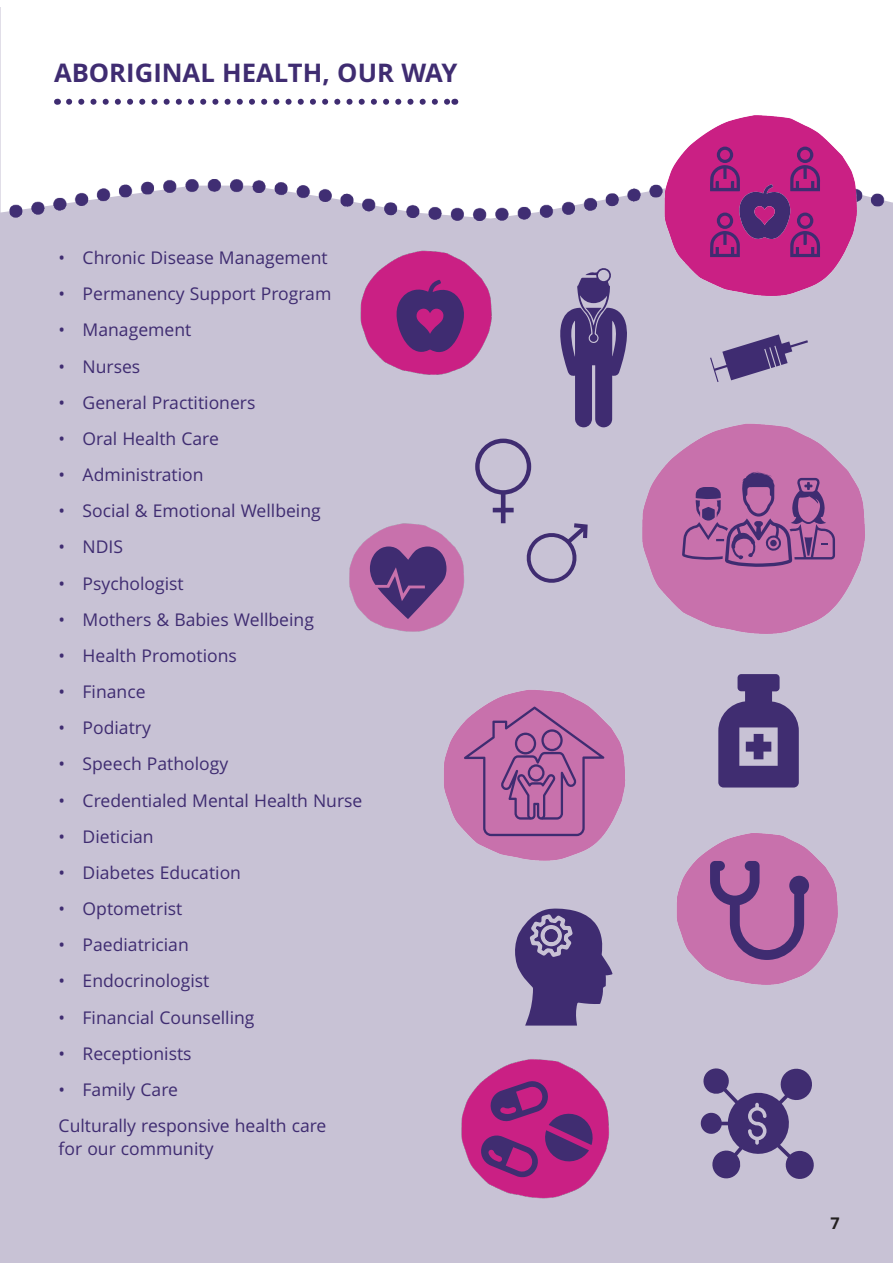
<style>
.page{position:relative;width:893px;height:1263px;background:#fff}
.page>*{position:absolute;margin:0;border:0;box-sizing:border-box;transform-origin:0 0}
._01_Title_Yellow{font:700 28.5px "Khula";color:#3f2c71}
._05_Body_Bullets_Whi{font:19.5px/23.4px "Khula";color:#3f2c71}
.t1{font:700 18px "Khula";color:#231f20}
</style>
<div class="page">
<div style="left:0;top:7px;width:893px;height:1256px;background:#c8c2d5"></div>
<div style="left:1px;top:7px;width:892px;height:38px;background:#fff"></div>
<div style="left:475px;top:439px;width:56px;height:56px;border:4px solid #3f2c71;border-radius:50%"></div>
<hr style="left:501px;top:492px;width:4px;height:31px;background:#3f2c71">
<hr style="left:493px;top:508px;width:21px;height:4px;background:#3f2c71">
<svg style="left:526px;top:533px;width:39px;height:50px"></svg>
<svg style="left:515px;top:924px;width:98px;height:87px"></svg>
<div style="left:545px;top:929px;width:13px;height:13px;background:#3f2c71;border-radius:50%"></div>
<svg style="left:718px;top:712px;width:81px;height:67px"></svg>
<svg style="left:700px;top:1068px;width:114px;height:111px"></svg>
<img style="left:399px;top:369px;width:59px;height:6px">
<img style="left:461px;top:1011px;width:148px;height:188px">
<img style="left:444px;top:690px;width:181px;height:234px">
<img style="left:620px;top:779px;width:218px;height:206px">
<img style="left:565px;top:369px;width:300px;height:343px">
<svg style="left:464px;top:706px;width:140px;height:130px;background:#b468a4"></svg>
<svg style="left:682px;top:472px;width:153px;height:95px;background:#a55f9d"></svg>
<svg style="left:479px;top:1079px;width:116px;height:100px;background:#9d257e"></svg>
<svg style="left:710px;top:861px;width:99px;height:99px;background:#a05d9a"></svg>
<img style="left:349px;top:485px;width:147px;height:147px">
<svg style="left:370px;top:546px;width:76px;height:73px;background:#734687"></svg>
<img style="left:1px;top:45px;width:892px;height:324px">
<img style="left:598px;top:51px;width:295px;height:312px">
<svg style="left:710px;top:147px;width:110px;height:110px;background:#9f247e"></svg>
<p class="_01_Title_Yellow" style="left:54px;top:55px;width:405px">ABORIGINAL HEALTH, OUR WAY</p>
<p class="_05_Body_Bullets_Whi" style="left:59px;top:248px;width:271px">• Chronic Disease Management</p>
<p class="_05_Body_Bullets_Whi" style="left:59px;top:285px;width:274px">• Permanency Support Program</p>
<p class="_05_Body_Bullets_Whi" style="left:59px;top:321px;width:134px">• Management</p>
<p class="_05_Body_Bullets_Whi" style="left:59px;top:357px;width:83px">• Nurses</p>
<p class="_05_Body_Bullets_Whi" style="left:59px;top:393px;width:198px">• General Practitioners</p>
<p class="_05_Body_Bullets_Whi" style="left:59px;top:429px;width:162px">• Oral Health Care</p>
<p class="_05_Body_Bullets_Whi" style="left:59px;top:465px;width:146px">• Administration</p>
<p class="_05_Body_Bullets_Whi" style="left:59px;top:501px;width:264px">• Social &amp; Emotional Wellbeing</p>
<p class="_05_Body_Bullets_Whi" style="left:59px;top:538px;width:66px">• NDIS</p>
<p class="_05_Body_Bullets_Whi" style="left:59px;top:574px;width:127px">• Psychologist</p>
<p class="_05_Body_Bullets_Whi" style="left:59px;top:610px;width:257px">• Mothers &amp; Babies Wellbeing</p>
<p class="_05_Body_Bullets_Whi" style="left:59px;top:646px;width:180px">• Health Promotions</p>
<p class="_05_Body_Bullets_Whi" style="left:59px;top:682px;width:88px">• Finance</p>
<p class="_05_Body_Bullets_Whi" style="left:59px;top:718px;width:94px">• Podiatry</p>
<p class="_05_Body_Bullets_Whi" style="left:59px;top:755px;width:171px">• Speech Pathology</p>
<p class="_05_Body_Bullets_Whi" style="left:59px;top:791px;width:305px">• Credentialed Mental Health Nurse</p>
<p class="_05_Body_Bullets_Whi" style="left:59px;top:827px;width:97px">• Dietician</p>
<p class="_05_Body_Bullets_Whi" style="left:59px;top:863px;width:184px">• Diabetes Education</p>
<p class="_05_Body_Bullets_Whi" style="left:59px;top:899px;width:125px">• Optometrist</p>
<p class="_05_Body_Bullets_Whi" style="left:59px;top:935px;width:132px">• Paediatrician</p>
<p class="_05_Body_Bullets_Whi" style="left:59px;top:971px;width:152px">• Endocrinologist</p>
<p class="_05_Body_Bullets_Whi" style="left:59px;top:1008px;width:197px">• Financial Counselling</p>
<p class="_05_Body_Bullets_Whi" style="left:59px;top:1044px;width:135px">• Receptionists</p>
<p class="_05_Body_Bullets_Whi" style="left:59px;top:1080px;width:121px">• Family Care</p>
<p class="_05_Body_Bullets_Whi" style="left:59px;top:1116px;width:269px">Culturally responsive health care for our community</p>
<p class="t1" style="left:830px;top:1212px;width:11px">7</p>
</div>
